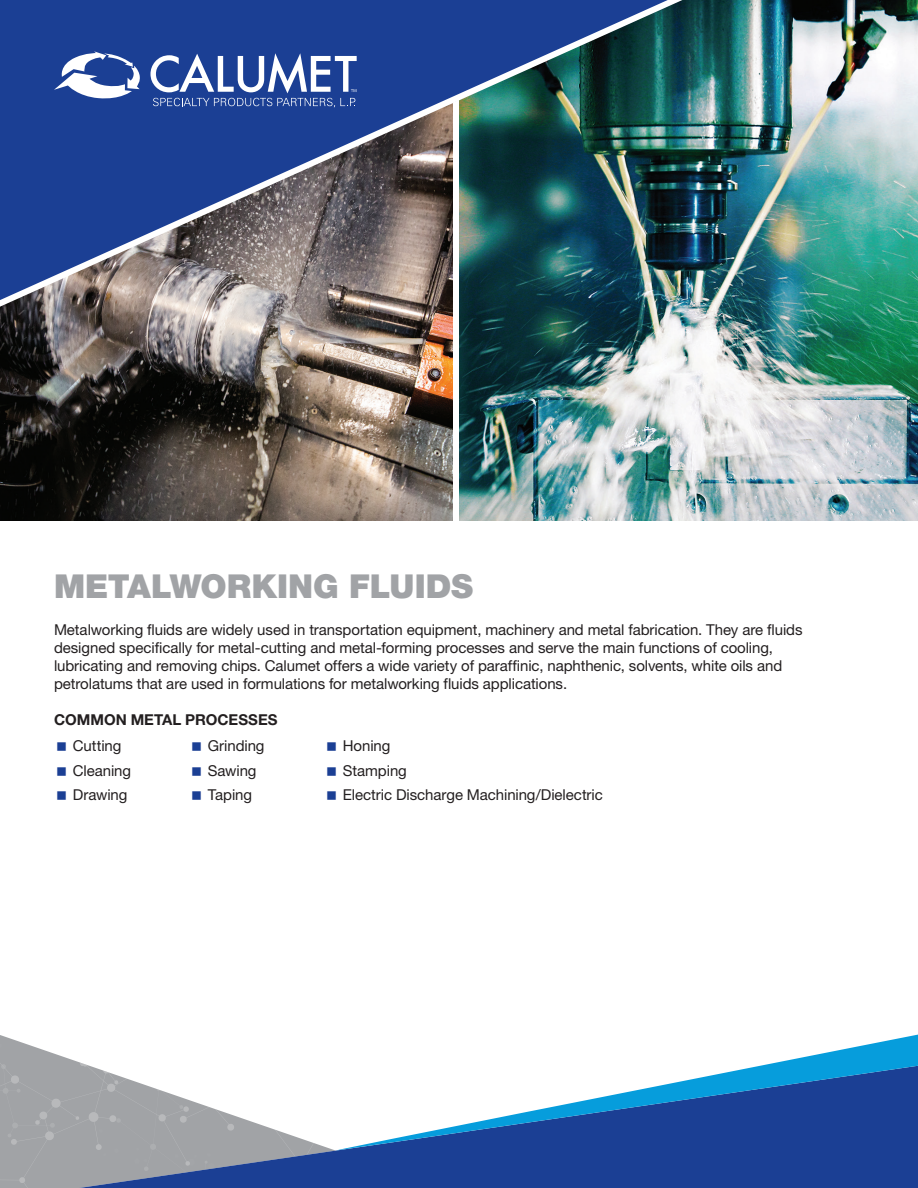
<style>
.page{position:relative;width:918px;height:1188px;background:#fff}
.page>*{position:absolute;margin:0;border:0;box-sizing:border-box;transform-origin:0 0}
.t1{font:900 33px "Helvetica Neue LT Std";letter-spacing:-.005em;color:#a1a3a6}
.t2{font:15px/24.8px "Helvetica Neue LT Std";letter-spacing:-.005em;color:#231f20}
.t3{font:700 15px "Helvetica Neue LT Std";color:#231f20}
</style>
<div class="page">
<img style="left:0;top:324px;width:453px;height:196px">
<img style="left:459px;top:0;width:459px;height:520px">
<svg style="left:0;top:1035px;width:90px;height:153px;background:#acadb0"></svg>
<svg style="left:79px;top:1066px;width:839px;height:122px"></svg>
<svg style="left:335px;top:1034px;width:583px;height:117px"></svg>
<img style="left:0;top:0;width:763px;height:324px">
<h1 class="t1" style="left:54px;top:567px;width:421px">METALWORKING FLUIDS</h1>
<p class="t2" style="left:54px;top:621px;width:750px;line-height:18px">Metalworking fluids are widely used in transportation equipment, machinery and metal fabrication. They are fluids designed specifically for metal-cutting and metal-forming processes and serve the main functions of cooling, lubricating and removing chips. Calumet offers a wide variety of paraffinic, naphthenic, solvents, white oils and petrolatums that are used in formulations for metalworking fluids applications.</p>
<p class="t3" style="left:54px;top:711px;width:225px">COMMON METAL PROCESSES</p>
<p class="t2" style="left:73px;top:733px;width:60px">Cutting<br>Cleaning<br>Drawing</p>
<p class="t2" style="left:208px;top:733px;width:58px">Grinding<br>Sawing<br>Taping</p>
<p class="t2" style="left:343px;top:733px;width:262px">Honing<br>Stamping<br>Electric Discharge Machining/Dielectric</p>
</div>
